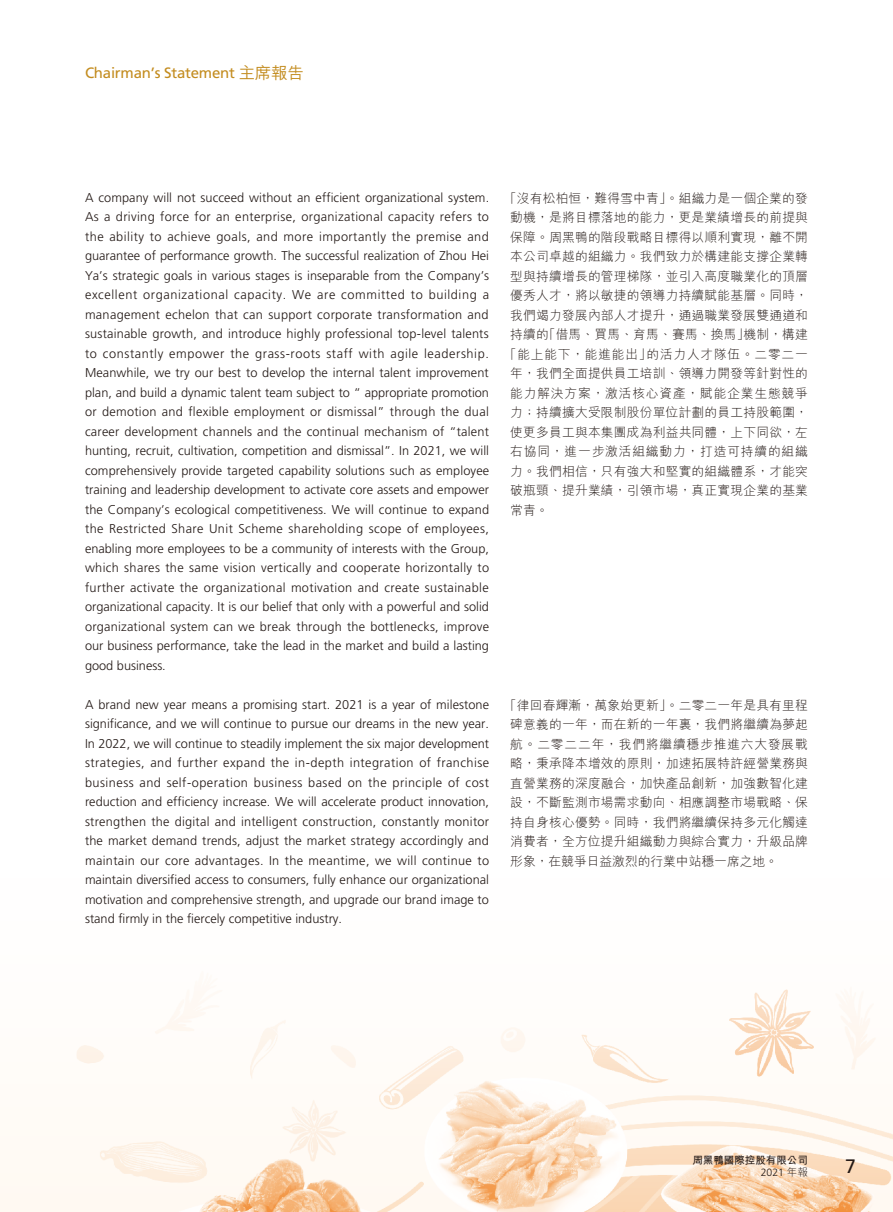
<style>
.page{position:relative;width:893px;height:1212px;background:#fff}
.page>*{position:absolute;margin:0;border:0;box-sizing:border-box;transform-origin:0 0}
.t1{font:19.5px "Frutiger LT Std";color:#231916}
.t2{font:15px "Frutiger LT Std";letter-spacing:-.015em;color:#c38c1f}
.t3{font:300 12.75px/19.5px "Frutiger LT Std";color:#231916;text-align:justify}
.t4{font:300 12.75px/19.5px "M Hei HK";letter-spacing:.015em;color:#231916;text-align:justify}
.t5{font:300 12.75px "M Hei HK";letter-spacing:.065em;color:#231916}
.t6{font:300 12.75px "M Hei HK";letter-spacing:.06em;color:#231916}
.t7{font:700 10.5px "M Hei HK";color:#231916}
.t8{font:300 10.5px "Frutiger LT Std";color:#231916}
.s1{font-family:"M Hei HK";font-weight:500;font-size:16.5px}
.s2{font-family:"M Hei HK"}
</style>
<div class="page">
<img style="left:0;top:989px;width:893px;height:223px">
<p class="t2" style="left:85px;top:64px;width:220px">Chairman’s Statement <span class="s1">主席報告</span></p>
<p class="t3" style="left:85px;top:188px;width:406px">A company will not succeed without an efficient organizational system.<br>As a driving force for an enterprise, organizational capacity refers to the ability to achieve goals, and more importantly the premise and guarantee of performance growth. The successful realization of Zhou Hei Ya’s strategic goals in various stages is inseparable from the Company’s excellent organizational capacity. We are committed to building a management echelon that can support corporate transformation and sustainable growth, and introduce highly professional top-level talents to constantly empower the grass-roots staff with agile leadership.<br>Meanwhile, we try our best to develop the internal talent improvement plan, and build a dynamic talent team subject to “ appropriate promotion or demotion and flexible employment or dismissal” through the dual career development channels and the continual mechanism of “talent hunting, recruit, cultivation, competition and dismissal”. In 2021, we will comprehensively provide targeted capability solutions such as employee training and leadership development to activate core assets and empower the Company’s ecological competitiveness. We will continue to expand the Restricted Share Unit Scheme shareholding scope of employees, enabling more employees to be a community of interests with the Group, which shares the same vision vertically and cooperate horizontally to further activate the organizational motivation and create sustainable organizational capacity. It is our belief that only with a powerful and solid organizational system can we break through the bottlenecks, improve our business performance, take the lead in the market and build a lasting good business.</p>
<p class="t3" style="left:85px;top:695px;width:406px">A brand new year means a promising start. 2021 is a year of milestone significance, and we will continue to pursue our dreams in the new year.<br>In 2022, we will continue to steadily implement the six major development strategies, and further expand the in-depth integration of franchise business and self-operation business based on the principle of cost reduction and efficiency increase. We will accelerate product innovation, strengthen the digital and intelligent construction, constantly monitor the market demand trends, adjust the market strategy accordingly and maintain our core advantages. In the meantime, we will continue to maintain diversified access to consumers, fully enhance our organizational motivation and comprehensive strength, and upgrade our brand image to stand firmly in the fiercely competitive industry.</p>
<p class="t4" style="left:504px;top:188px;width:306px">「沒有松柏恒，難得雪中青」。組織力是一個企業的發</p>
<p class="t4" style="left:510px;top:207px;width:299px">動機，是將目標落地的能力，更是業績增長的前提與</p>
<p class="t4" style="left:510px;top:227px;width:299px">保障。周黑鴨的階段戰略目標得以順利實現，離不開</p>
<p class="t4" style="left:510px;top:246px;width:299px">本公司卓越的組織力。我們致力於構建能支撐企業轉</p>
<p class="t4" style="left:510px;top:266px;width:299px">型與持續增長的管理梯隊，並引入高度職業化的頂層</p>
<p class="t4" style="left:510px;top:285px;width:299px">優秀人才，將以敏捷的領導力持續賦能基層。同時，</p>
<p class="t4" style="left:510px;top:305px;width:299px">我們竭力發展內部人才提升，通過職業發展雙通道和</p>
<p class="t4" style="left:510px;top:324px;width:299px">持續的「借馬、買馬、育馬、賽馬、換馬」機制，構建</p>
<p class="t6" style="left:504px;top:345px;width:305px">「能上能下，能進能出」的活力人才隊伍。二零二一</p>
<p class="t4" style="left:510px;top:363px;width:299px">年，我們全面提供員工培訓、領導力開發等針對性的</p>
<p class="t5" style="left:510px;top:384px;width:299px">能力解決方案，激活核心資產，賦能企業生態競爭</p>
<p class="t4" style="left:510px;top:402px;width:299px">力；持續擴大受限制股份單位計劃的員工持股範圍，</p>
<p class="t4" style="left:510px;top:422px;width:299px">使更多員工與本集團成為利益共同體，上下同欲，左</p>
<p class="t5" style="left:510px;top:443px;width:299px">右協同，進一步激活組織動力，打造可持續的組織</p>
<p class="t4" style="left:510px;top:461px;width:299px">力。我們相信，只有強大和堅實的組織體系，才能突</p>
<p class="t4" style="left:510px;top:480px;width:299px">破瓶頸、提升業績，引領市場，真正實現企業的基業</p>
<p class="t4" style="left:510px;top:500px;width:40px">常青。</p>
<p class="t4" style="left:510px;top:695px;width:299px;text-indent:-6px">「律回春輝漸，萬象始更新」。二零二一年是具有里程碑意義的一年，而在新的一年裏，我們將繼續為夢起航。二零二二年，我們將繼續穩步推進六大發展戰略，秉承降本增效的原則，加速拓展特許經營業務與直營業務的深度融合，加快產品創新，加強數智化建設，不斷監測市場需求動向、相應調整市場戰略、保持自身核心優勢。同時，我們將繼續保持多元化觸達消費者，全方位提升組織動力與綜合實力，升級品牌形象，在競爭日益激烈的行業中站穩一席之地。</p>
<p class="t7" style="left:692px;top:1153px;width:117px">周黑鴨國際控股有限公司</p>
<p class="t8" style="left:761px;top:1166px;width:49px">2021 <span class="s2">年報</span></p>
<h1 class="t1" style="left:845px;top:1155px;width:12px">7</h1>
</div>
